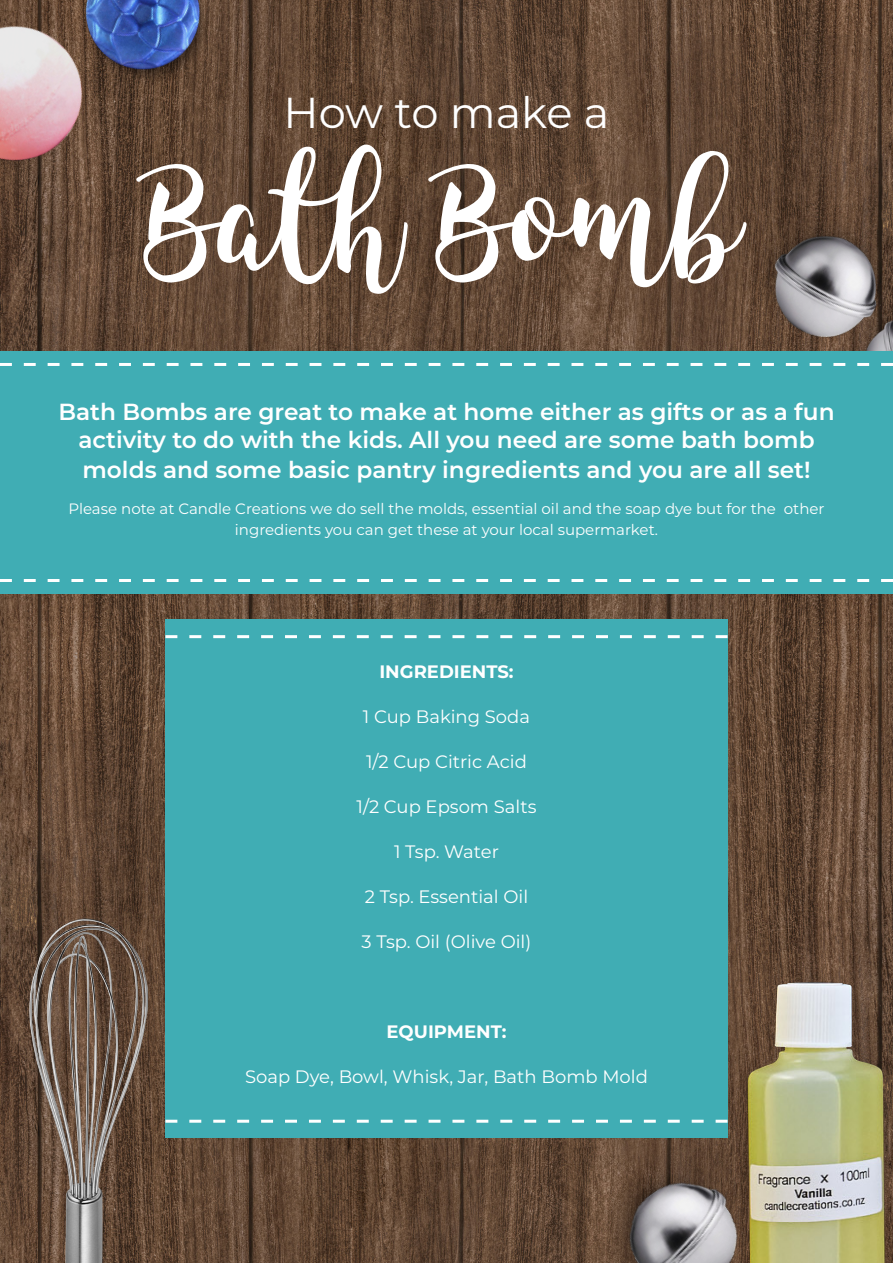
<style>
.page{position:relative;width:893px;height:1263px;background:#fff}
.page>*{position:absolute;margin:0;border:0;box-sizing:border-box;transform-origin:0 0}
.t1{font:124.65px "King Basil Lite";color:#fff}
.t2{font:43.2px "Montserrat";letter-spacing:-.01em;color:#fff}
.t3{font:600 23.25px/27.9px "Montserrat";color:#fff;text-align:center}
.t4{font:18px "Montserrat";color:#fff}
.t5{font:700 18px "Montserrat";color:#fff}
.t6{font:15px/21px "Montserrat";color:#fff;text-align:center}
</style>
<div class="page">
<img style="left:0;top:0;width:893px;height:1263px">
<div style="left:0;top:351px;width:893px;height:243px;background:#40adb4"></div>
<svg style="left:0;top:363px;width:715px;height:3px"></svg>
<svg style="left:0;top:579px;width:893px;height:3px"></svg>
<div style="left:165px;top:619px;width:563px;height:519px;background:#40adb4"></div>
<svg style="left:165px;top:635px;width:563px;height:3px"></svg>
<svg style="left:165px;top:1120px;width:396px;height:3px"></svg>
<img style="left:732px;top:965px;width:161px;height:298px">
<img style="left:568px;top:1120px;width:231px;height:143px">
<img style="left:715px;top:176px;width:178px;height:190px">
<img style="left:167px;top:0;width:81px;height:124px">
<img style="left:0;top:0;width:167px;height:333px">
<img style="left:29px;top:918px;width:119px;height:345px">
<p class="t2" style="left:284px;top:83px;width:327px">How to make a</p>
<p class="t1" style="left:149px;top:129px;width:596px">Bath Bomb</p>
<p class="t3" style="left:58px;top:397px;width:778px">Bath Bombs are great to make at home either as gifts or as a fun activity to do with the kids. All you need are some bath bomb</p>
<p class="t3" style="left:82px;top:455px;width:730px">molds and some basic pantry ingredients and you are all set!</p>
<p class="t6" style="left:68px;top:498px;width:758px">Please note at Candle Creations we do sell the molds, essential oil and the soap dye but for the other ingredients you can get these at your local supermarket.</p>
<p class="t5" style="left:379px;top:658px;width:136px">INGREDIENTS:</p>
<p class="t4" style="left:363px;top:704px;width:169px">1 Cup Baking Soda</p>
<p class="t4" style="left:366px;top:749px;width:162px">1/2 Cup Citric Acid</p>
<p class="t4" style="left:356px;top:794px;width:181px">1/2 Cup Epsom Salts</p>
<p class="t4" style="left:394px;top:839px;width:106px">1 Tsp. Water</p>
<p class="t4" style="left:365px;top:884px;width:165px">2 Tsp. Essential Oil</p>
<p class="t4" style="left:362px;top:929px;width:171px">3 Tsp. Oil (Olive Oil)</p>
<p class="t5" style="left:387px;top:1018px;width:121px">EQUIPMENT:</p>
<p class="t4" style="left:245px;top:1064px;width:404px">Soap Dye, Bowl, Whisk, Jar, Bath Bomb Mold</p>
</div>
